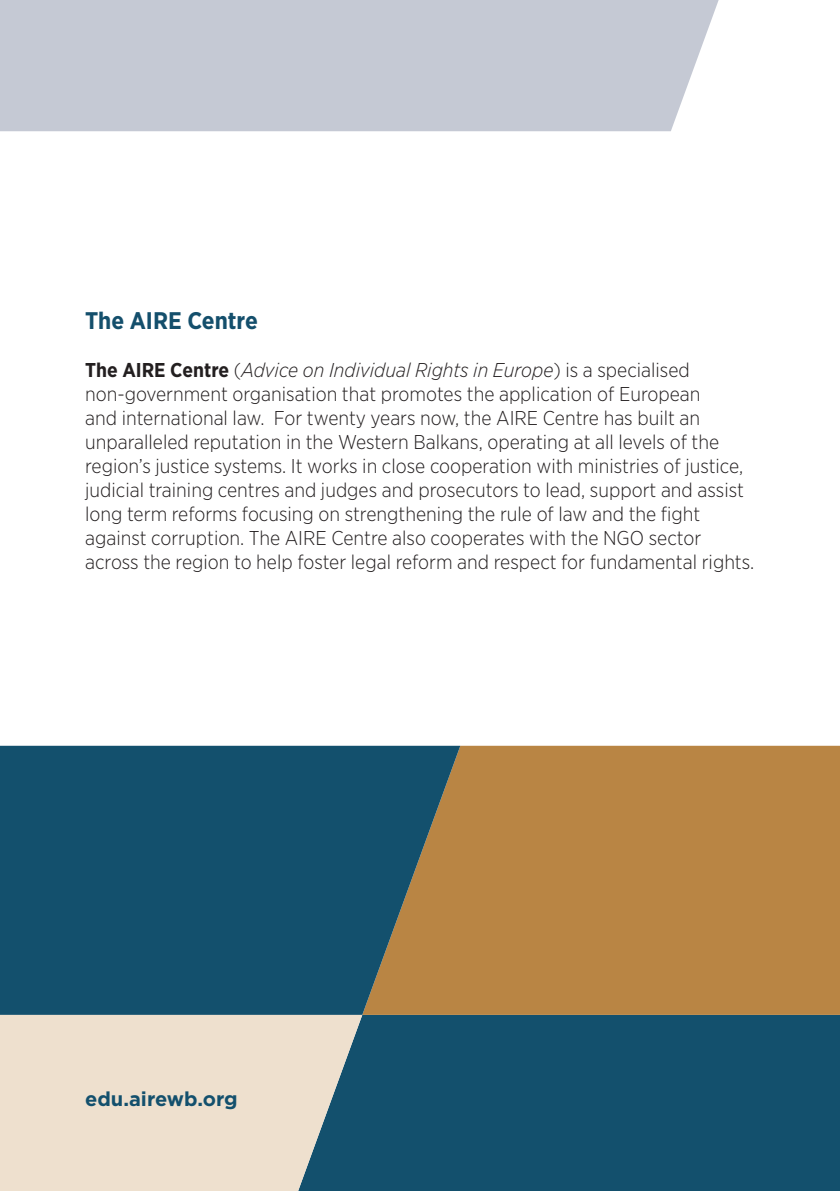
<style>
.page{position:relative;width:840px;height:1191px;background:#fff}
.page>*{position:absolute;margin:0;border:0;box-sizing:border-box;transform-origin:0 0}
.t1{font:700 24px "Gotham Narrow";color:#144f6c}
.t2{font:300 20px/24px "Gotham Narrow";color:#231f20}
.t3{font:700 20px "Gotham";color:#13506d}
.s1{font-weight:700}
.s2{font-style:italic}
</style>
<div class="page">
<div style="left:362px;top:1015px;width:477px;height:176px;background:#13506d"></div>
<div style="left:362px;top:745px;width:477px;height:270px;background:#b98544"></div>
<svg style="left:0;top:746px;width:460px;height:269px;background:#235569"></svg>
<div style="left:0;top:0;width:719px;height:131px;background:#c5c9d4"></div>
<svg style="left:0;top:1015px;width:362px;height:176px;background:#dad3c5"></svg>
<p class="t1" style="left:85px;top:305px;width:174px">The AIRE Centre</p>
<p class="t2" style="left:85px;top:357px;width:670px"><span class="s1">The AIRE Centre</span> (<span class="s2">Advice on Individual Rights in Europe</span>) is a specialised non-government organisation that promotes the application of European<br>and international law. For twenty years now, the AIRE Centre has built an unparalleled reputation in the Western Balkans, operating at all levels of the region’s justice systems. It works in close cooperation with ministries of justice, judicial training centres and judges and prosecutors to lead, support and assist long term reforms focusing on strengthening the rule of law and the fight against corruption. The AIRE Centre also cooperates with the NGO sector across the region to help foster legal reform and respect for fundamental rights.</p>
<p class="t3" style="left:85px;top:1085px;width:154px">edu.airewb.org</p>
</div>
